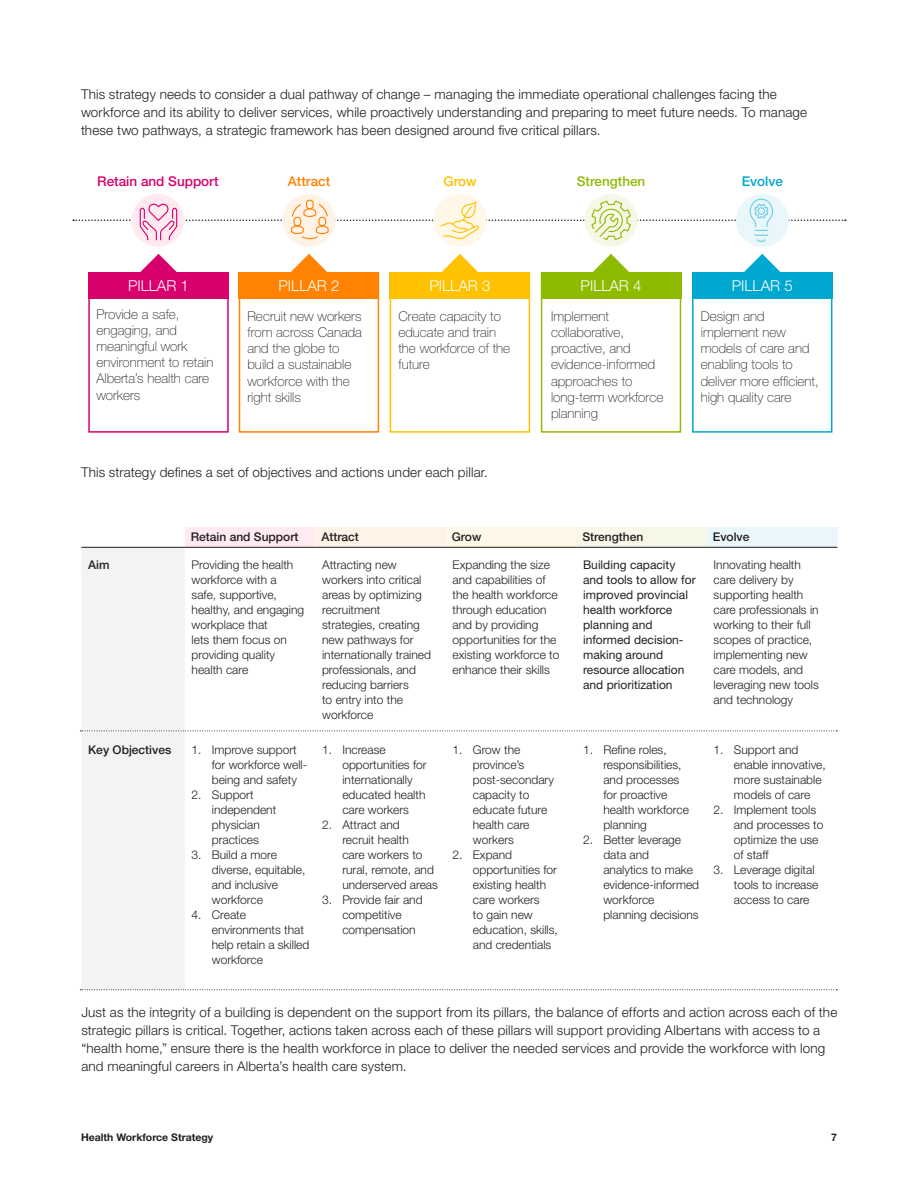
<style>
.page{position:relative;width:918px;height:1188px;background:#fff}
.page>*{position:absolute;margin:0;border:0;box-sizing:border-box;transform-origin:0 0}
.t1{font:300 15px "Helvetica Neue LT Std";color:#fff}
.Body_Copy{font:300 13.5px/18px "Helvetica Neue LT Std";letter-spacing:.01em;color:#231f20}
.t2{font:100 13.5px/16.2px "Helvetica Neue LT Std";color:#231f20}
.t3{font:500 13.5px "Helvetica Neue LT Std";color:#d8006d}
.t4{font:500 13.5px "Helvetica Neue LT Std";color:#8dbb00}
.t5{font:500 13.5px "Helvetica Neue LT Std";color:#ff8200}
.t6{font:500 13.5px "Helvetica Neue LT Std";color:#00a7cf}
.t7{font:500 13.5px "Helvetica Neue LT Std";color:#fec200}
.Table_Data_-_Right_A{font:300 12px/15px "Helvetica Neue LT Std";color:#231f20}
.Table_Data_-_Right_A-2{font:12px/15px "Helvetica Neue LT Std";color:#231f20}
.Table_Data_-_Right_A-3{font:500 12px "Helvetica Neue LT Std";color:#231f20}
.Table_Data_-_Left_Al{font:500 12px "Helvetica Neue LT Std";color:#231f20}
.t8{font:700 10.5px "Helvetica Neue LT Std";color:#231f20}
</style>
<div class="page">
<div style="left:131px;top:194px;width:53px;height:53px;background:#ffeaef;border-radius:50%"></div>
<div style="left:283px;top:194px;width:53px;height:53px;background:#fff2e7;border-radius:50%"></div>
<div style="left:434px;top:194px;width:52px;height:53px;background:#fff8e9;border-radius:50%"></div>
<div style="left:585px;top:194px;width:53px;height:53px;background:#f7f7e8;border-radius:50%"></div>
<div style="left:736px;top:194px;width:53px;height:53px;background:#e9f6fa;border-radius:50%"></div>
<div style="left:88px;top:273px;width:141px;height:26px;background:#d8006d"></div>
<div style="left:88px;top:273px;width:141px;height:160px;border:2px solid #d8006d"></div>
<div style="left:239px;top:273px;width:140px;height:26px;background:#ff8200"></div>
<div style="left:239px;top:273px;width:140px;height:160px;border:2px solid #ff8200"></div>
<div style="left:390px;top:273px;width:140px;height:26px;background:#fec200"></div>
<div style="left:390px;top:273px;width:140px;height:160px;border:2px solid #fec200"></div>
<div style="left:541px;top:273px;width:140px;height:26px;background:#8dbb00"></div>
<div style="left:541px;top:273px;width:140px;height:160px;border:2px solid #8dbb00"></div>
<div style="left:692px;top:273px;width:140px;height:26px;background:#00a7cf"></div>
<div style="left:692px;top:273px;width:140px;height:160px;border:2px solid #00a7cf"></div>
<svg style="left:138px;top:254px;width:41px;height:20px"></svg>
<svg style="left:289px;top:254px;width:40px;height:20px"></svg>
<svg style="left:440px;top:254px;width:40px;height:20px"></svg>
<svg style="left:591px;top:254px;width:40px;height:20px"></svg>
<svg style="left:742px;top:254px;width:40px;height:20px"></svg>
<svg style="left:73px;top:198px;width:773px;height:44px"></svg>
<div style="left:185px;top:527px;width:130px;height:20px;background:#ffeaef"></div>
<div style="left:315px;top:527px;width:131px;height:20px;background:#fff2e7"></div>
<div style="left:446px;top:527px;width:130px;height:20px;background:#fff8e9"></div>
<div style="left:576px;top:527px;width:131px;height:20px;background:#f7f7e8"></div>
<div style="left:707px;top:527px;width:130px;height:20px;background:#e9f6fa"></div>
<div style="left:81px;top:548px;width:104px;height:441px;background:#f2f3f4"></div>
<hr style="left:81px;top:547px;width:104px;height:1px;background:#231f20">
<hr style="left:185px;top:547px;width:130px;height:1px;background:#231f20">
<hr style="left:315px;top:547px;width:131px;height:1px;background:#231f20">
<hr style="left:446px;top:547px;width:130px;height:1px;background:#231f20">
<hr style="left:576px;top:547px;width:131px;height:1px;background:#231f20">
<hr style="left:707px;top:547px;width:130px;height:1px;background:#231f20">
<svg style="left:80px;top:989px;width:757px;height:1px"></svg>
<svg style="left:80px;top:730px;width:757px;height:1px"></svg>
<p class="Body_Copy" style="left:81px;top:85px;width:728px">This strategy needs to consider a dual pathway of change – managing the immediate operational challenges facing the workforce and its ability to deliver services, while proactively understanding and preparing to meet future needs. To manage these two pathways, a strategic framework has been designed around five critical pillars.</p>
<p class="t3" style="left:97px;top:173px;width:123px">Retain and Support</p>
<p class="t5" style="left:288px;top:173px;width:44px">Attract</p>
<p class="t7" style="left:443px;top:173px;width:35px">Grow</p>
<p class="t4" style="left:577px;top:173px;width:70px">Strengthen</p>
<p class="t6" style="left:742px;top:173px;width:43px">Evolve</p>
<p class="t1" style="left:128px;top:276px;width:62px">PILLAR 1</p>
<p class="t2" style="left:96px;top:306px;width:119px">Provide a safe, engaging, and meaningful work environment to retain<br>Alberta’s health care workers</p>
<p class="t1" style="left:279px;top:276px;width:62px">PILLAR 2</p>
<p class="t2" style="left:247px;top:308px;width:116px">Recruit new workers from across Canada and the globe to build a sustainable workforce with the right skills</p>
<p class="t1" style="left:429px;top:276px;width:62px">PILLAR 3</p>
<p class="t2" style="left:398px;top:308px;width:113px">Create capacity to educate and train the workforce of the future</p>
<p class="Body_Copy" style="left:81px;top:463px;width:408px">This strategy defines a set of objectives and actions under each pillar.</p>
<p class="t1" style="left:581px;top:276px;width:62px">PILLAR 4</p>
<p class="t2" style="left:551px;top:308px;width:114px">Implement collaborative, proactive, and evidence-informed approaches to long-term workforce planning</p>
<p class="t1" style="left:732px;top:276px;width:62px">PILLAR 5</p>
<p class="t2" style="left:701px;top:308px;width:120px">Design and implement new models of care and enabling tools to deliver more efficient, high quality care</p>
<p class="Table_Data_-_Right_A-3" style="left:191px;top:530px;width:109px">Retain and Support</p>
<p class="Table_Data_-_Right_A-3" style="left:321px;top:530px;width:39px">Attract</p>
<p class="Table_Data_-_Right_A-3" style="left:452px;top:530px;width:31px">Grow</p>
<p class="Table_Data_-_Right_A-3" style="left:582px;top:530px;width:62px">Strengthen</p>
<p class="Table_Data_-_Right_A-3" style="left:713px;top:530px;width:38px">Evolve</p>
<p class="Table_Data_-_Left_Al" style="left:88px;top:558px;width:23px">Aim</p>
<p class="Table_Data_-_Right_A" style="left:192px;top:557px;width:114px">Providing the health workforce with a safe, supportive, healthy, and engaging workplace that<br>lets them focus on providing quality health care</p>
<p class="Table_Data_-_Right_A" style="left:322px;top:557px;width:110px">Attracting new workers into critical areas by optimizing recruitment strategies, creating new pathways for internationally trained professionals, and reducing barriers<br>to entry into the workforce</p>
<p class="Table_Data_-_Right_A" style="left:453px;top:557px;width:108px">Expanding the size and capabilities of the health workforce through education and by providing opportunities for the existing workforce to enhance their skills</p>
<p class="Table_Data_-_Right_A-2" style="left:583px;top:557px;width:114px">Building capacity and tools to allow for improved provincial health workforce planning and informed decision&shy;making around resource allocation and prioritization</p>
<p class="Table_Data_-_Right_A" style="left:714px;top:557px;width:107px">Innovating health care delivery by supporting health care professionals in working to their full scopes of practice, implementing new care models, and leveraging new tools and technology</p>
<p class="Table_Data_-_Left_Al" style="left:88px;top:743px;width:85px">Key Objectives</p>
<p class="Table_Data_-_Right_A" style="left:212px;top:742px;width:97px;text-indent:-20px">1. Improve support for workforce well&shy;being and safety</p>
<p class="Table_Data_-_Right_A" style="left:212px;top:787px;width:66px;text-indent:-20px">2. Support independent physician practices</p>
<p class="Table_Data_-_Right_A" style="left:212px;top:847px;width:95px;text-indent:-20px">3. Build a more diverse, equitable, and inclusive workforce</p>
<p class="Table_Data_-_Right_A" style="left:212px;top:907px;width:99px;text-indent:-20px">4. Create environments that help retain a skilled workforce</p>
<p class="Table_Data_-_Right_A" style="left:473px;top:742px;width:83px;text-indent:-20px">1. Grow the province’s post-secondary capacity to educate future health care workers</p>
<p class="Table_Data_-_Right_A" style="left:473px;top:847px;width:87px;text-indent:-20px">2. Expand opportunities for existing health care workers<br>to gain new education, skills, and credentials</p>
<p class="Table_Data_-_Right_A" style="left:734px;top:742px;width:94px;text-indent:-20px">1. Support and enable innovative, more sustainable models of care</p>
<p class="Table_Data_-_Right_A" style="left:734px;top:802px;width:91px;text-indent:-20px">2. Implement tools and processes to optimize the use of staff</p>
<p class="Table_Data_-_Right_A" style="left:734px;top:862px;width:86px;text-indent:-20px">3. Leverage digital tools to increase access to care</p>
<p class="Table_Data_-_Right_A" style="left:342px;top:742px;width:86px;text-indent:-20px">1. Increase opportunities for internationally educated health care workers</p>
<p class="Table_Data_-_Right_A" style="left:342px;top:817px;width:97px;text-indent:-20px">2. Attract and<br>recruit health<br>care workers to rural, remote, and underserved areas</p>
<p class="Table_Data_-_Right_A" style="left:342px;top:892px;width:82px;text-indent:-20px">3. Provide fair and competitive compensation</p>
<p class="Table_Data_-_Right_A" style="left:603px;top:742px;width:87px;text-indent:-20px">1. Refine roles, responsibilities, and processes for proactive health workforce planning</p>
<p class="Table_Data_-_Right_A" style="left:603px;top:832px;width:97px;text-indent:-20px">2. Better leverage data and<br>analytics to make evidence-informed workforce planning decisions</p>
<p class="Body_Copy" style="left:81px;top:1003px;width:758px">Just as the integrity of a building is dependent on the support from its pillars, the balance of efforts and action across each of the strategic pillars is critical. Together, actions taken across each of these pillars will support providing Albertans with access to a “health home,” ensure there is the health workforce in place to deliver the needed services and provide the workforce with long and meaningful careers in Alberta’s health care system.</p>
<p class="t8" style="left:81px;top:1131px;width:134px">Health Workforce Strategy</p>
<p class="t8" style="left:831px;top:1131px;width:7px">7</p>
</div>
